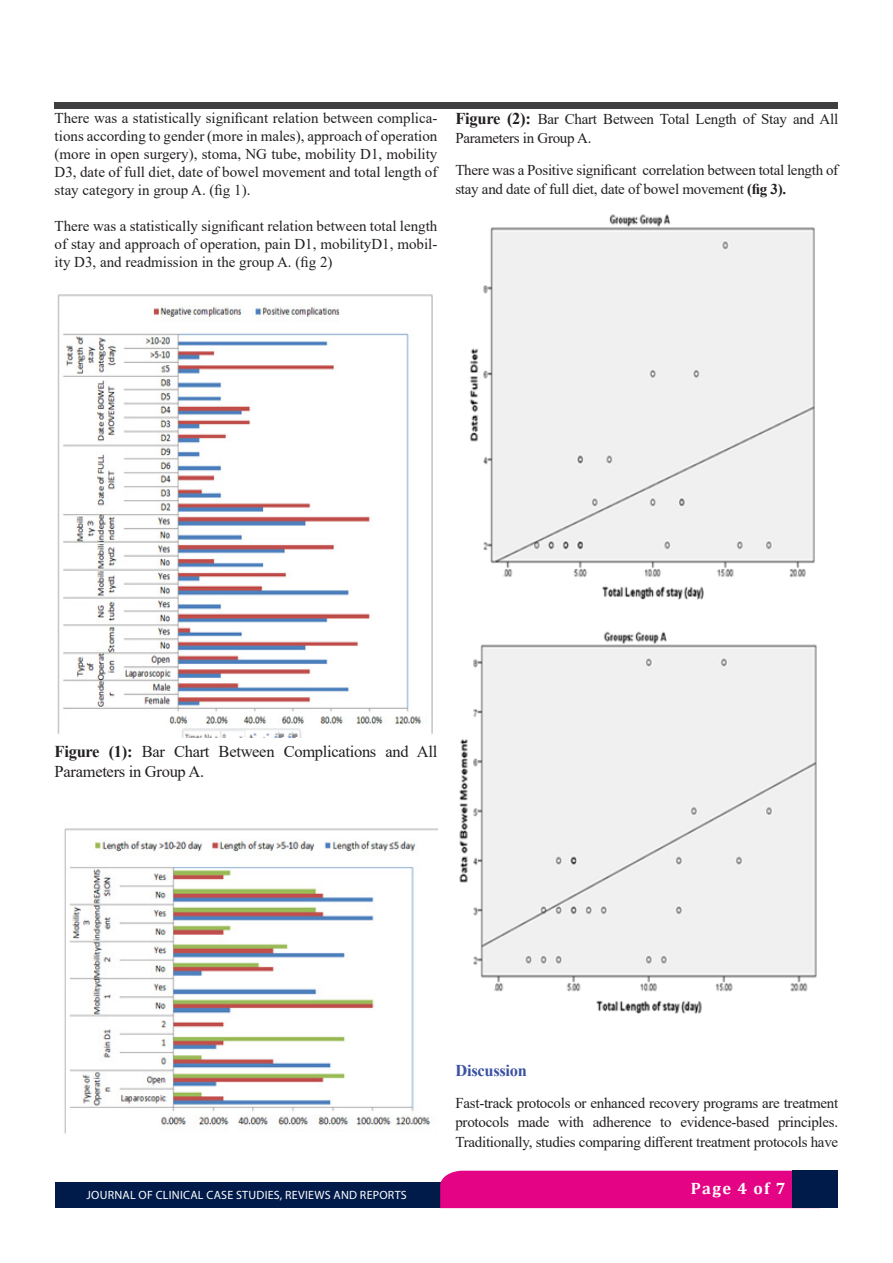
<style>
.page{position:relative;width:893px;height:1263px;background:#fff}
.page>*{position:absolute;margin:0;border:0;box-sizing:border-box;transform-origin:0 0}
.t1{font:16.5px/19.8px "Times New Roman";letter-spacing:-.02em;color:#231f20}
.t2{font:700 16.5px "Times New Roman";letter-spacing:-.02em;color:#3c53a3}
.t3{font:700 16.5px "Cambria";letter-spacing:.08em;color:#fff}
.t4{font:15px/18px "Times New Roman";letter-spacing:-.02em;color:#231f20;text-align:justify}
.t5{font:12px "Myriad Pro";letter-spacing:.02em;color:#fff}
.s1{font-weight:700;font-size:16.5px}
.s2{font-weight:700}
</style>
<div class="page">
<div style="left:54px;top:103px;width:783px;height:5px;background:#3f3e40"></div>
<div style="left:55px;top:1182px;width:765px;height:26px;background:#001a49"></div>
<div style="left:440px;top:1171px;width:352px;height:37px;background:#e40385"></div>
<div style="left:792px;top:1171px;width:46px;height:37px;background:#001a49"></div>
<img style="left:57px;top:294px;width:376px;height:444px">
<img style="left:64px;top:828px;width:373px;height:306px">
<img style="left:469px;top:214px;width:346px;height:386px">
<img style="left:459px;top:631px;width:358px;height:383px">
<p class="t4" style="left:55px;top:108px;width:384px">There was a statistically significant relation between complica&shy;tions according to gender (more in males), approach of operation (more in open surgery), stoma, NG tube, mobility D1, mobility D3, date of full diet, date of bowel movement and total length of stay category in group A. (fig 1).</p>
<p class="t4" style="left:55px;top:216px;width:384px">There was a statistically significant relation between total length of stay and approach of operation, pain D1, mobilityD1, mobil&shy;ity D3, and readmission in the group A. (fig 2)</p>
<p class="t4" style="left:455px;top:108px;width:384px;line-height:19.5px"><span class="s1">Figure (2):</span> Bar Chart Between Total Length of Stay and All<br>Parameters in Group A.</p>
<p class="t4" style="left:455px;top:159px;width:384px;line-height:19.5px">There was a Positive significant correlation between total length of stay and date of full diet, date of bowel movement <span class="s2">(fig 3).</span></p>
<p class="t1" style="left:55px;top:741px;width:384px"><span class="s2">Figure (1):</span> Bar Chart Between Complications and All<br>Parameters in Group A.</p>
<p class="t5" style="left:86px;top:1188px;width:322px">JOURNAL OF CLINICAL CASE STUDIES, REVIEWS AND REPORTS</p>
<p class="t2" style="left:455px;top:1059px;width:73px">Discussion</p>
<p class="t4" style="left:455px;top:1092px;width:384px;line-height:19.5px">Fast-track protocols or enhanced recovery programs are treatment protocols made with adherence to evidence-based principles.<br>Traditionally, studies comparing different treatment protocols have</p>
<p class="t3" style="left:691px;top:1177px;width:96px">Page 4 of 7</p>
</div>
